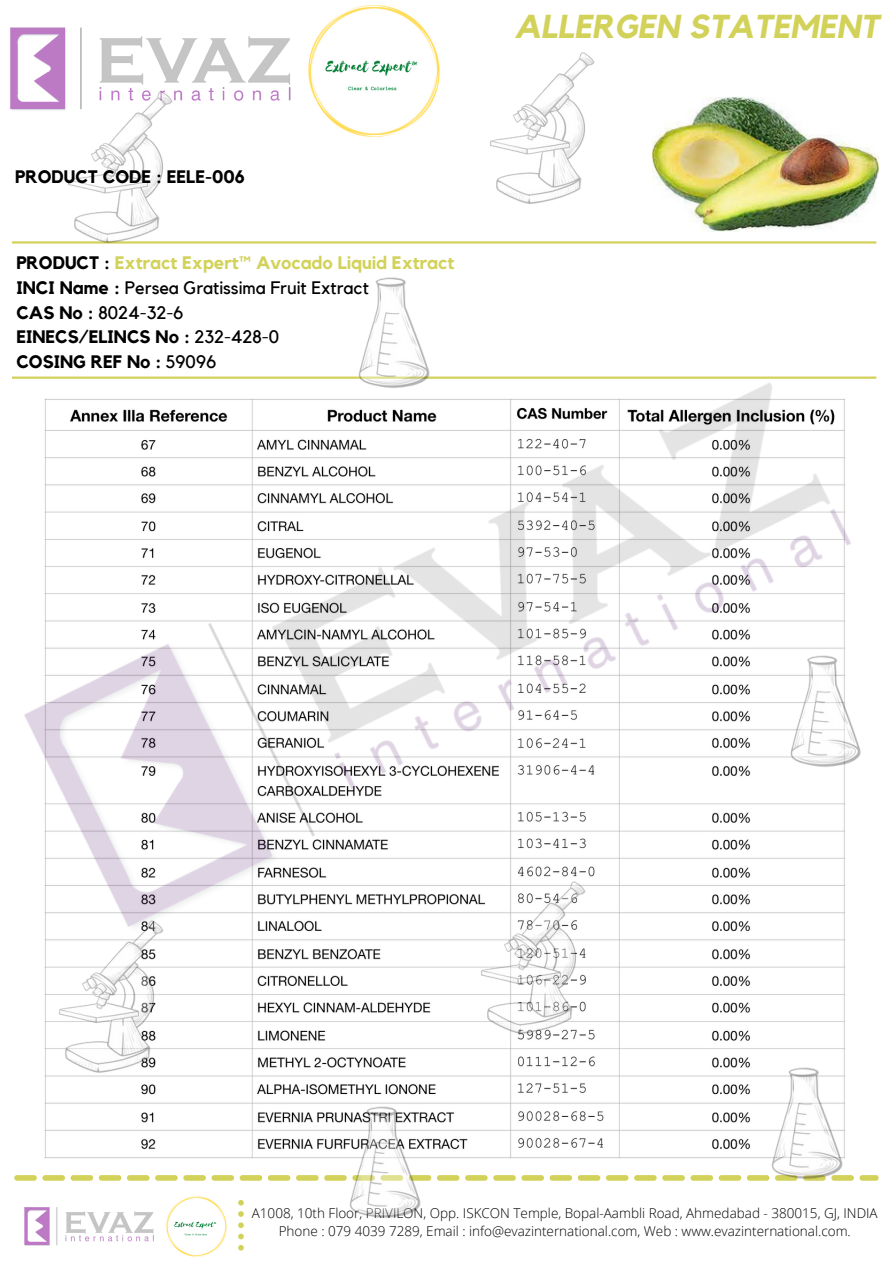
<style>
.page{position:relative;width:894px;height:1264px;background:#fff}
.page>*{position:absolute;margin:0;border:0;box-sizing:border-box;transform-origin:0 0}
.t1{font:italic 700 33px "Kollektif";color:#d2d25a}
.t2{font:700 18px "Kollektif";color:#000}
.t3{font:18px "Kollektif";color:#000}
.t4{font:700 18px "Kollektif";color:#d2d25a}
.t5{font:300 13.5px "Open Sans";color:#000}
.s1{color:#000}
.s2{font-weight:700}
.s3{font-weight:400}
</style>
<div class="page">
<img style="left:10px;top:27px;width:281px;height:84px">
<img style="left:24px;top:1207px;width:130px;height:38px">
<svg style="left:238px;top:1200px;width:6px;height:50px"></svg>
<img style="left:308px;top:5px;width:132px;height:132px">
<svg style="left:14px;top:1175px;width:864px;height:5px"></svg>
<img style="left:166px;top:1196px;width:61px;height:61px">
<img style="left:44px;top:994px;width:801px;height:165px">
<hr style="left:12px;top:241px;width:864px;height:2px;background:#d2d25a">
<img style="left:490px;top:52px;width:105px;height:152px">
<img style="left:43px;top:62px;width:145px;height:182px">
<img style="left:748px;top:1039px;width:112px;height:142px">
<img style="left:456px;top:994px;width:145px;height:69px">
<img style="left:327px;top:1078px;width:111px;height:140px">
<img style="left:44px;top:994px;width:135px;height:108px">
<img style="left:12px;top:277px;width:865px;height:717px">
<img style="left:652px;top:97px;width:226px;height:134px">
<p class="t2" style="left:15px;top:168px;width:231px">PRODUCT CODE : EELE-006</p>
<p class="t4" style="left:16px;top:254px;width:439px"><span class="s1">PRODUCT :</span> Extract Expert™ Avocado Liquid Extract</p>
<p class="t3" style="left:16px;top:279px;width:354px"><span class="s2">INCI Name :</span> Persea Gratissima Fruit Extract</p>
<p class="t3" style="left:16px;top:304px;width:169px"><span class="s2">CAS No :</span> 8024-32-6</p>
<p class="t2" style="left:16px;top:329px;width:264px">EINECS/ELINCS No : <span class="s3">232-428-0</span></p>
<p class="t2" style="left:16px;top:353px;width:201px">COSING REF No : <span class="s3">59096</span></p>
<p class="t1" style="left:514px;top:12px;width:366px">ALLERGEN STATEMENT</p>
<p class="t5" style="left:252px;top:1203px;width:627px">A1008, 10th Floor, PRIVILON, Opp. ISKCON Temple, Bopal-Aambli Road, Ahmedabad - 380015, GJ, INDIA</p>
<p class="t5" style="left:278px;top:1221px;width:573px">Phone : 079 4039 7289, Email : info@evazinternational.com, Web : www.evazinternational.com.</p>
</div>
